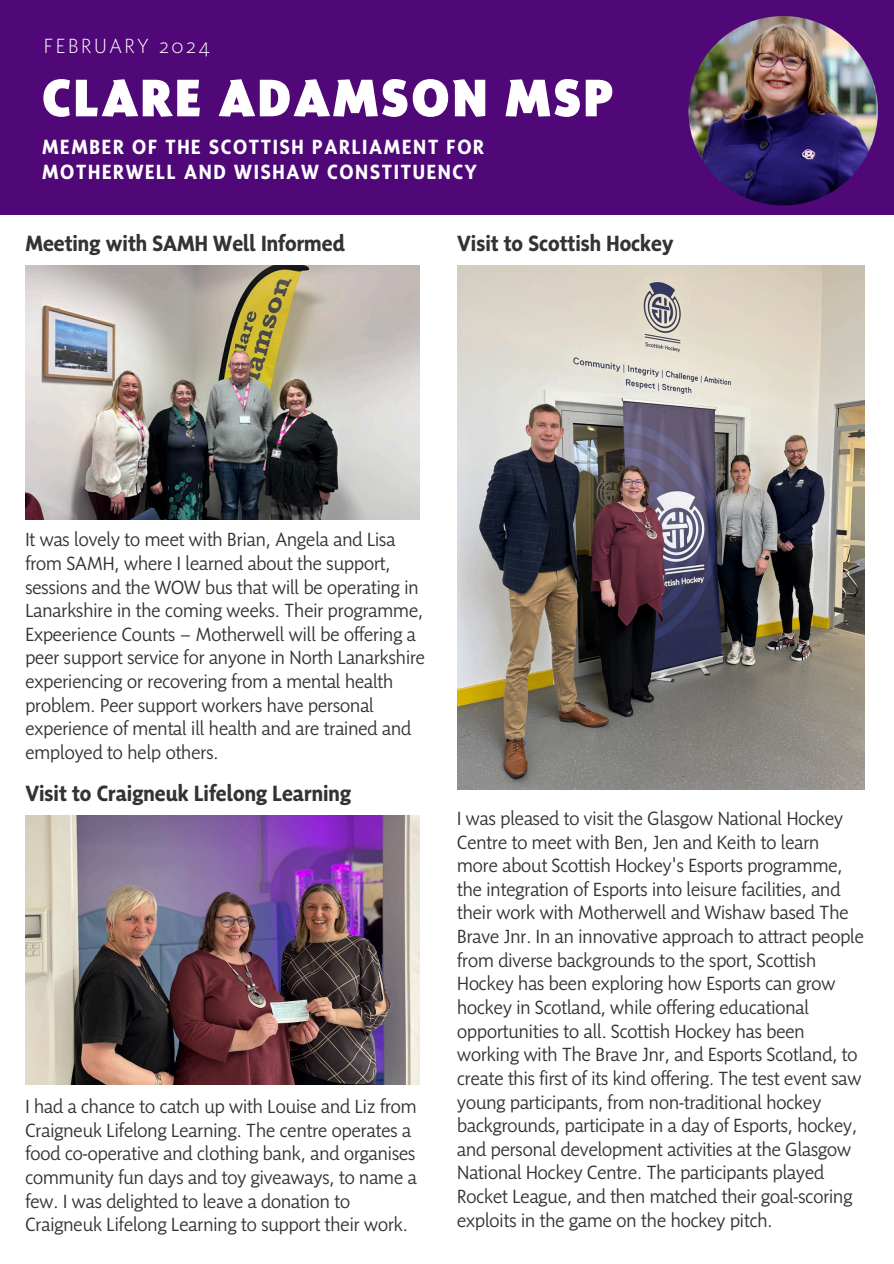
<style>
.page{position:relative;width:894px;height:1264px;background:#fff}
.page>*{position:absolute;margin:0;border:0;box-sizing:border-box;transform-origin:0 0}
.t1{font:900 54px "Sensibility";letter-spacing:.055em;color:#fff}
.t2{font:700 22.5px "Sensibility";color:#333}
.t3{font:700 21px/24.8px "Sensibility";letter-spacing:.08em;color:#fff}
.t4{font:200 21px "Sensibility";letter-spacing:.15em;color:#fff}
.t5{font:300 19.5px/23.7px "Sensibility";color:#333}
</style>
<div class="page">
<div style="left:0;top:0;width:893px;height:214px;background:#500778"></div>
<img style="left:688px;top:16px;width:189px;height:189px;border-radius:50%">
<img style="left:25px;top:265px;width:394px;height:254px">
<img style="left:457px;top:266px;width:407px;height:523px">
<img style="left:25px;top:815px;width:394px;height:269px">
<p class="t4" style="left:44px;top:31px;width:167px">FEBRUARY 2024</p>
<h3 class="t1" style="left:42px;top:61px;width:572px">CLARE ADAMSON MSP</h3>
<p class="t3" style="left:42px;top:134px;width:443px">MEMBER OF THE SCOTTISH PARLIAMENT FOR<br>MOTHERWELL AND WISHAW CONSTITUENCY</p>
<h4 class="t2" style="left:25px;top:228px;width:321px">Meeting with SAMH Well Informed</h4>
<h4 class="t2" style="left:457px;top:228px;width:218px">Visit to Scottish Hockey</h4>
<h2 class="t5" style="left:25px;top:527px;width:401px">It was lovely to meet with Brian, Angela and Lisa from SAMH, where I learned about the support, sessions and the WOW bus that will be operating in Lanarkshire in the coming weeks. Their programme, Expeerience Counts – Motherwell will be offering a peer support service for anyone in North Lanarkshire experiencing or recovering from a mental health problem. Peer support workers have personal experience of mental ill health and are trained and employed to help others.</h2>
<p class="t2" style="left:25px;top:778px;width:327px">Visit to Craigneuk Lifelong Learning</p>
<p class="t5" style="left:25px;top:1093px;width:393px">I had a chance to catch up with Louise and Liz from Craigneuk Lifelong Learning. The centre operates a food co-operative and clothing bank, and organises community fun days and toy giveaways, to name a few. I was delighted to leave a donation to Craigneuk Lifelong Learning to support their work.</p>
<p class="t5" style="left:457px;top:806px;width:408px">I was pleased to visit the Glasgow National Hockey Centre to meet with Ben, Jen and Keith to learn more about Scottish Hockey's Esports programme, the integration of Esports into leisure facilities, and their work with Motherwell and Wishaw based The Brave Jnr. In an innovative approach to attract people from diverse backgrounds to the sport, Scottish Hockey has been exploring how Esports can grow hockey in Scotland, while offering educational opportunities to all. Scottish Hockey has been working with The Brave Jnr, and Esports Scotland, to create this first of its kind offering. The test event saw young participants, from non-traditional hockey backgrounds, participate in a day of Esports, hockey, and personal development activities at the Glasgow National Hockey Centre. The participants played Rocket League, and then matched their goal-scoring exploits in the game on the hockey pitch.</p>
</div>
